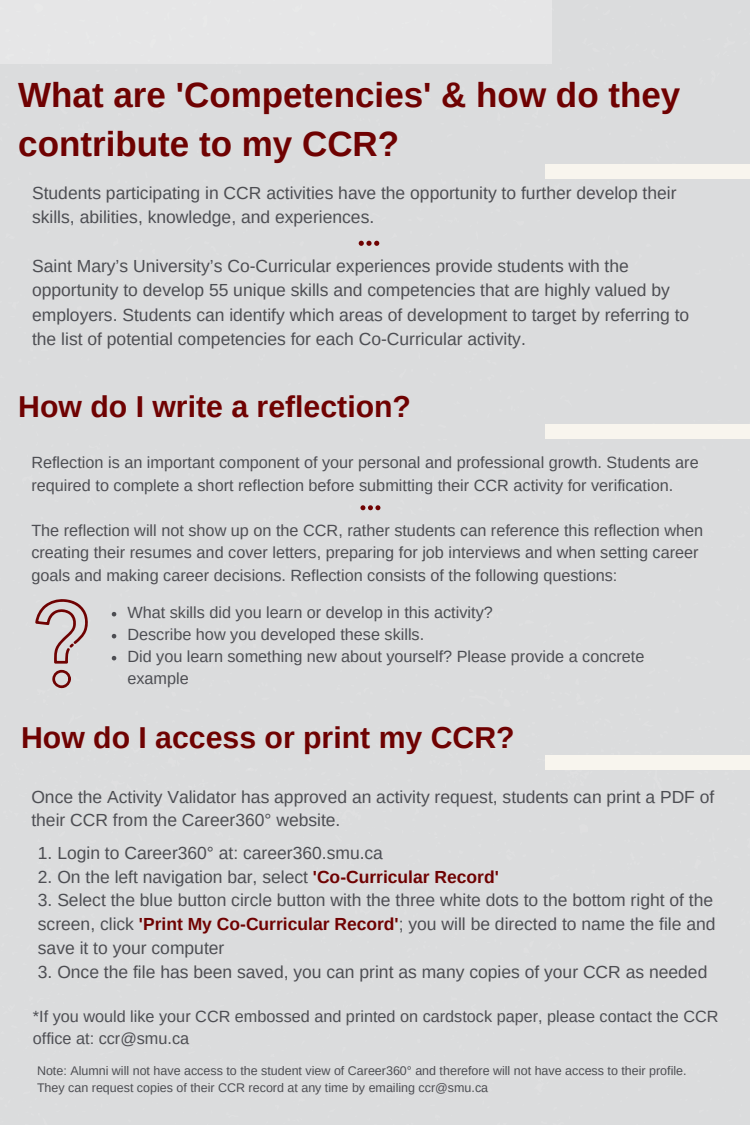
<style>
.page{position:relative;width:750px;height:1125px;background:#fff}
.page>*{position:absolute;margin:0;border:0;box-sizing:border-box;transform-origin:0 0}
.t1{font:700 35px/48.2px "Arimo";color:#6f0202}
.t2{font:700 30.25px "Arimo";color:#6f0202}
.t3{font:17.5px/24.4px "Arimo";color:#4d4e53}
.t4{font:16.25px/22.5px "Arimo";color:#4d4e53}
.t5{font:12.5px/17.4px "Arimo";color:#4d4e53}
.s1{font-weight:700;color:#6f0202}
</style>
<div class="page">
<div style="left:0;top:0;width:750px;height:727px;background:#dbdcdd"></div>
<div style="left:0;top:727px;width:750px;height:398px;background:#dbdcdd"></div>
<div style="left:0;top:0;width:552px;height:63px;background:#e6e6e7"></div>
<div style="left:0;top:0;width:550px;height:58px;background:#e6e6e7"></div>
<div style="left:546px;top:164px;width:204px;height:15px;background:#f8f5ee"></div>
<svg style="left:359px;top:241px;width:20px;height:5px"></svg>
<div style="left:546px;top:424px;width:204px;height:15px;background:#f8f5ee"></div>
<svg style="left:112px;top:612px;width:4px;height:4px"></svg>
<svg style="left:112px;top:634px;width:4px;height:4px"></svg>
<svg style="left:112px;top:656px;width:4px;height:4px"></svg>
<div style="left:546px;top:755px;width:204px;height:15px;background:#f8f5ee"></div>
<svg style="left:360px;top:505px;width:20px;height:5px"></svg>
<svg style="left:35px;top:599px;width:53px;height:65px;background:#c7b5b6"></svg>
<svg style="left:52px;top:670px;width:19px;height:18px"></svg>
<p class="t1" style="left:18px;top:71px;width:664px">What are 'Competencies' &amp; how do they contribute to my CCR?</p>
<p class="t3" style="left:32px;top:180px;width:646px">Students participating in CCR activities have the opportunity to further develop their skills, abilities, knowledge, and experiences.</p>
<p class="t3" style="left:32px;top:254px;width:659px">Saint Mary’s University’s Co-Curricular experiences provide students with the opportunity to develop 55 unique skills and competencies that are highly valued by employers. Students can identify which areas of development to target by referring to the list of potential competencies for each Co-Curricular activity.</p>
<p class="t2" style="left:18px;top:390px;width:394px">How do I write a reflection?</p>
<p class="t4" style="left:31px;top:451px;width:669px">Reflection is an important component of your personal and professional growth. Students are required to complete a short reflection before submitting their CCR activity for verification.</p>
<p class="t4" style="left:31px;top:519px;width:673px">The reflection will not show up on the CCR, rather students can reference this reflection when creating their resumes and cover letters, preparing for job interviews and when setting career goals and making career decisions. Reflection consists of the following questions:</p>
<p class="t4" style="left:127px;top:601px;width:367px">What skills did you learn or develop in this activity?</p>
<p class="t4" style="left:127px;top:623px;width:298px">Describe how you developed these skills.</p>
<p class="t4" style="left:127px;top:646px;width:519px;line-height:22px">Did you learn something new about yourself? Please provide a concrete example</p>
<p class="t2" style="left:21px;top:720px;width:495px">How do I access or print my CCR?</p>
<p class="t3" style="left:31px;top:785px;width:685px;line-height:23.9px">Once the Activity Validator has approved an activity request, students can print a PDF of their CCR from the Career360° website.</p>
<p class="t3" style="left:38px;top:841px;width:347px">1. Login to Career360° at: career360.smu.ca</p>
<p class="t3" style="left:38px;top:864px;width:463px">2. On the left navigation bar, select <span class="s1">'Co-Curricular Record'</span></p>
<p class="t3" style="left:38px;top:888px;width:679px;line-height:23.9px">3. Select the blue button circle button with the three white dots to the bottom right of the screen, click <span class="s1">'Print My Co-Curricular Record'</span>; you will be directed to name the file and save it to your computer</p>
<p class="t3" style="left:38px;top:960px;width:671px">3. Once the file has been saved, you can print as many copies of your CCR as needed</p>
<p class="t4" style="left:33px;top:1005px;width:687px;line-height:22px">*If you would like your CCR embossed and printed on cardstock paper, please contact the CCR office at: ccr@smu.ca</p>
<p class="t5" style="left:37px;top:1062px;width:651px">Note: Alumni will not have access to the student view of Career360° and therefore will not have access to their profile.<br>They can request copies of their CCR record at any time by emailing ccr@smu.ca</p>
</div>
